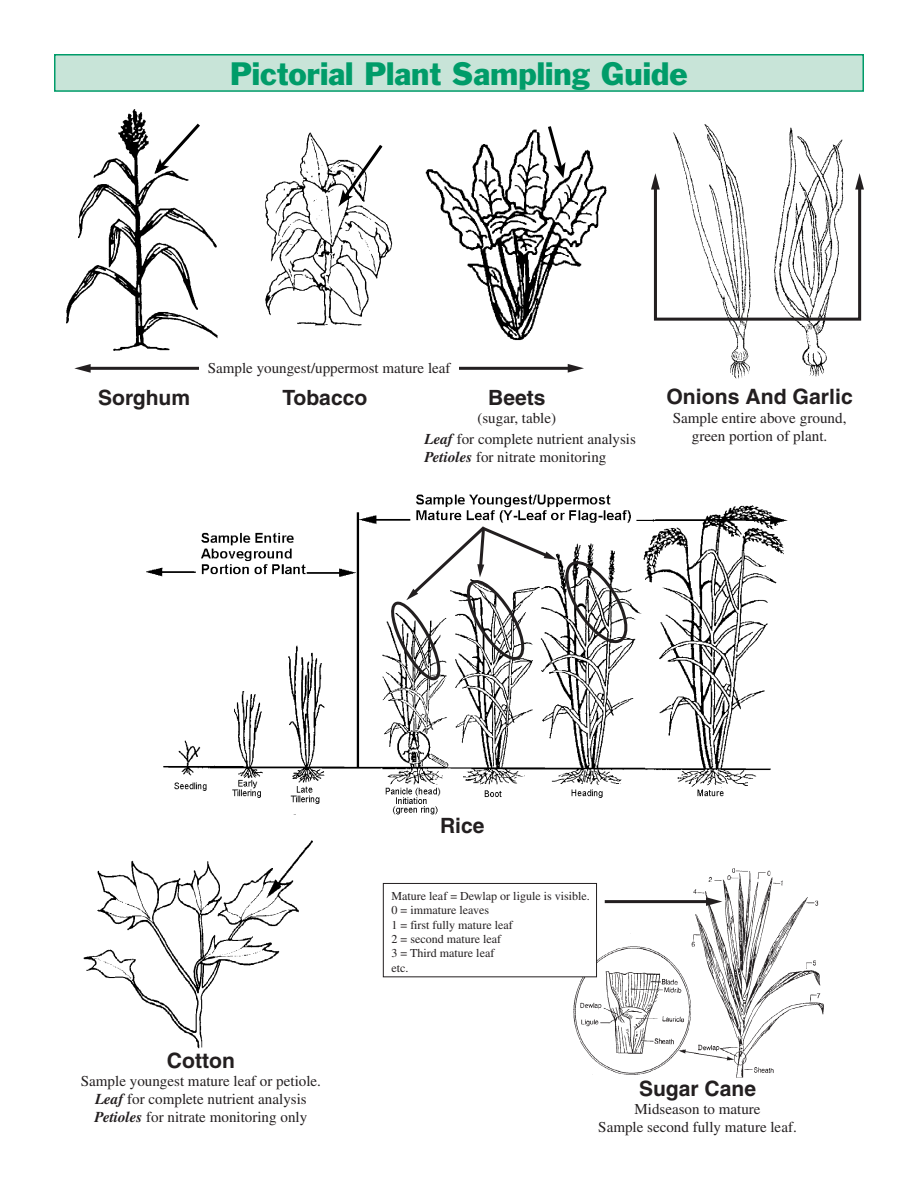
<style>
.page{position:relative;width:918px;height:1188px;background:#fff}
.page>*{position:absolute;margin:0;border:0;box-sizing:border-box;transform-origin:0 0}
.t1{font:30px "Franklin Gothic";color:#009c69}
.t2{font:700 21.15px "Helvetica";color:#231f20}
.t3{font:700 21px "Helvetica";color:#231f20}
.t4{font:15.15px/18.1px "Times";color:#231f20;text-align:center}
.t5{font:15px/20.9px "Times";color:#231f20}
.t6{font:12px/14.2px "Times";color:#231f20}
.s1{font-weight:700;font-style:italic}
</style>
<div class="page">
<img style="left:66px;top:109px;width:541px;height:242px">
<hr style="left:88px;top:367px;width:483px;height:3px;background:#231f20">
<svg style="left:74px;top:364px;width:17px;height:9px"></svg>
<svg style="left:568px;top:364px;width:16px;height:9px"></svg>
<div style="left:199px;top:359px;width:260px;height:19px;background:#fff"></div>
<svg style="left:155px;top:120px;width:48px;height:54px"></svg>
<svg style="left:339px;top:142px;width:46px;height:63px"></svg>
<svg style="left:540px;top:120px;width:27px;height:60px"></svg>
<img style="left:673px;top:124px;width:171px;height:255px">
<div style="left:654px;top:185px;width:207px;height:136px;border:3px solid #231f20"></div>
<svg style="left:651px;top:173px;width:9px;height:17px"></svg>
<svg style="left:855px;top:173px;width:9px;height:17px"></svg>
<img style="left:146px;top:494px;width:642px;height:321px">
<svg style="left:389px;top:523px;width:242px;height:159px"></svg>
<img style="left:83px;top:840px;width:230px;height:209px">
<img style="left:567px;top:868px;width:257px;height:210px">
<div style="left:383px;top:883px;width:214px;height:94px;background:#fff"></div>
<div style="left:383px;top:883px;width:214px;height:94px;border:1px solid #231f20"></div>
<hr style="left:605px;top:900px;width:104px;height:3px;background:#231f20">
<svg style="left:706px;top:897px;width:16px;height:9px"></svg>
<div style="left:55px;top:55px;width:808px;height:36px;background:#c8e4d8"></div>
<div style="left:54px;top:54px;width:810px;height:38px;border:2px solid #009c69"></div>
<p class="t1" style="left:230px;top:54px;width:459px">Pictorial Plant Sampling Guide</p>
<p class="t5" style="left:208px;top:358px;width:244px">Sample youngest/uppermost mature leaf</p>
<p class="t3" style="left:98px;top:385px;width:94px">Sorghum</p>
<p class="t3" style="left:282px;top:385px;width:86px">Tobacco</p>
<p class="t3" style="left:488px;top:385px;width:59px">Beets</p>
<p class="t5" style="left:425px;top:407px;width:213px;text-indent:53px">(sugar, table)<br><span class="s1">Leaf</span> for complete nutrient analysis</p>
<p class="t5" style="left:425px;top:446px;width:183px"><span class="s1">Petioles</span> for nitrate monitoring</p>
<p class="t2" style="left:666px;top:384px;width:188px">Onions And Garlic</p>
<p class="t4" style="left:673px;top:408px;width:175px">Sample entire above ground, green portion of plant.</p>
<p class="t2" style="left:440px;top:813px;width:46px">Rice</p>
<p class="t6" style="left:392px;top:889px;width:200px">Mature leaf = Dewlap or ligule is visible.<br>0 = immature leaves<br>1 = first fully mature leaf<br>2 = second mature leaf<br>3 = Third mature leaf<br>etc.</p>
<p class="t2" style="left:167px;top:1048px;width:69px">Cotton</p>
<p class="t4" style="left:81px;top:1072px;width:242px">Sample youngest mature leaf or petiole.<br><span class="s1">Leaf</span> for complete nutrient analysis<br><span class="s1">Petioles</span> for nitrate monitoring only</p>
<p class="t2" style="left:639px;top:1076px;width:119px">Sugar Cane</p>
<p class="t5" style="left:598px;top:1100px;width:200px;line-height:18.1px;text-align:center">Midseason to mature<br>Sample second fully mature leaf.</p>
</div>
